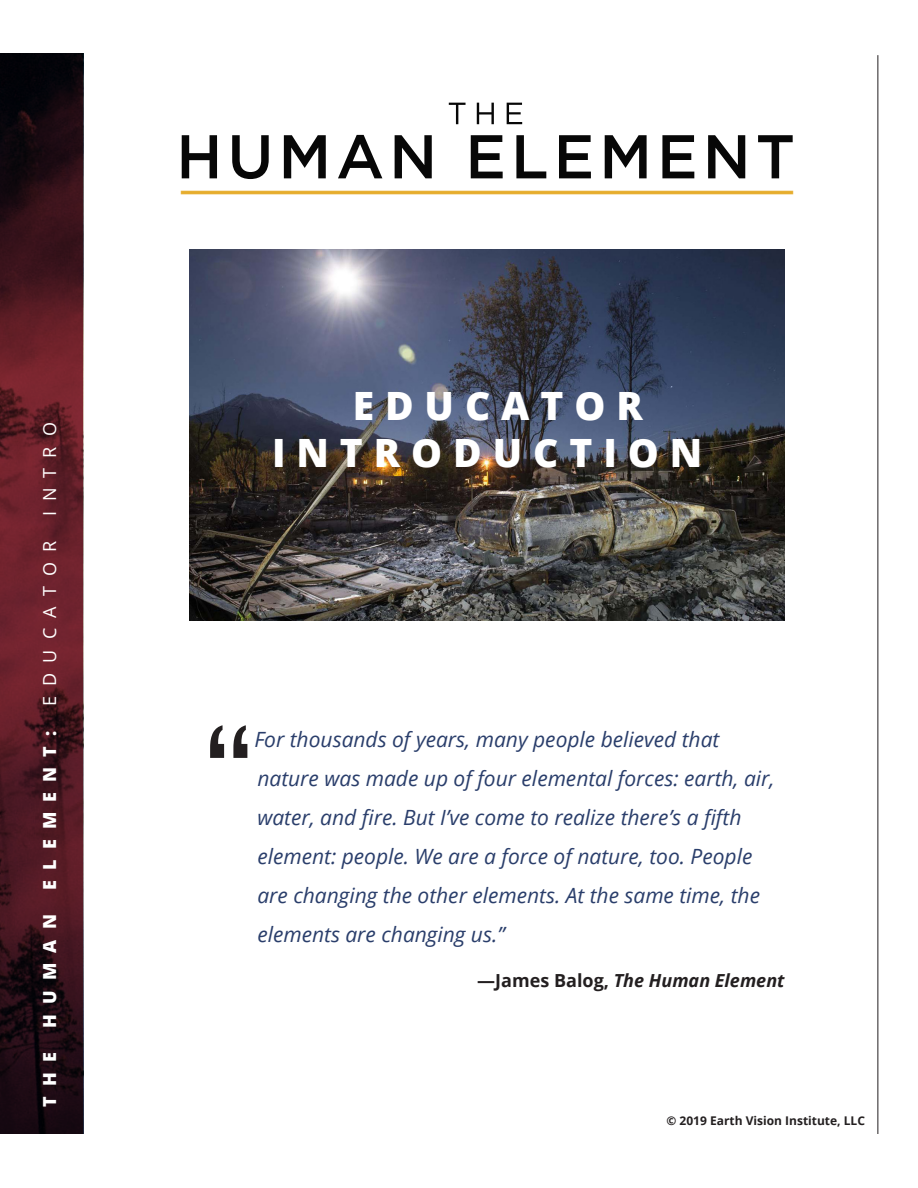
<style>
.page{position:relative;width:918px;height:1188px;background:#fff}
.page>*{position:absolute;margin:0;border:0;box-sizing:border-box;transform-origin:0 0}
.quote{font:129px "Lucida Grande";color:#231f20}
.t1{font:800 39px/46.8px "Open Sans";letter-spacing:.28em;color:#fff;text-align:center}
.quote-2{font:italic 21px/39px "Open Sans";color:#2a3e6b}
.quoter{font:italic 700 18px "Open Sans";color:#231f20}
.t2{font:800 18px "Open Sans";letter-spacing:.56em;color:#fff}
.t3{font:18px "Open Sans";letter-spacing:.56em;color:#fff}
.t4{font:700 12px "Open Sans";color:#231f20}
.s1{font-style:normal}
</style>
<div class="page">
<hr style="left:878px;top:55px;width:1px;height:1079px;background:#231f20">
<img style="left:0;top:54px;width:83px;height:1080px">
<img style="left:180px;top:102px;width:614px;height:93px">
<img style="left:182px;top:103px;width:611px;height:76px">
<img style="left:190px;top:250px;width:595px;height:370px">
<p class="t3" style="left:37px;top:516px;width:96px;rotate:-90deg">INTRO</p>
<p class="t3" style="left:37px;top:706px;width:166px;rotate:-90deg">EDUCATOR</p>
<p class="t2" style="left:36px;top:890px;width:160px;rotate:-90deg">ELEMENT:</p>
<p class="t2" style="left:36px;top:1028px;width:115px;rotate:-90deg">HUMAN</p>
<p class="t2" style="left:36px;top:1107px;width:56px;rotate:-90deg">THE</p>
<p class="t1" style="left:272px;top:381px;width:432px">EDUCATOR<br>INTRODUCTION</p>
<p class="quote" style="left:203px;top:705px;width:53px">“</p>
<p class="quote-2" style="left:254px;top:719px;width:522px">For thousands of years, many people believed that nature was made up of four elemental forces: earth, air, water, and fire. But I’ve come to realize there’s a fifth element: people. We are a force of nature, too. People are changing the other elements. At the same time, the elements are changing us.”</p>
<p class="quoter" style="left:477px;top:968px;width:309px"><span class="s1">—James Balog,</span> The Human Element</p>
<p class="t4" style="left:666px;top:1112px;width:200px">© 2019 Earth Vision Institute, LLC</p>
</div>
